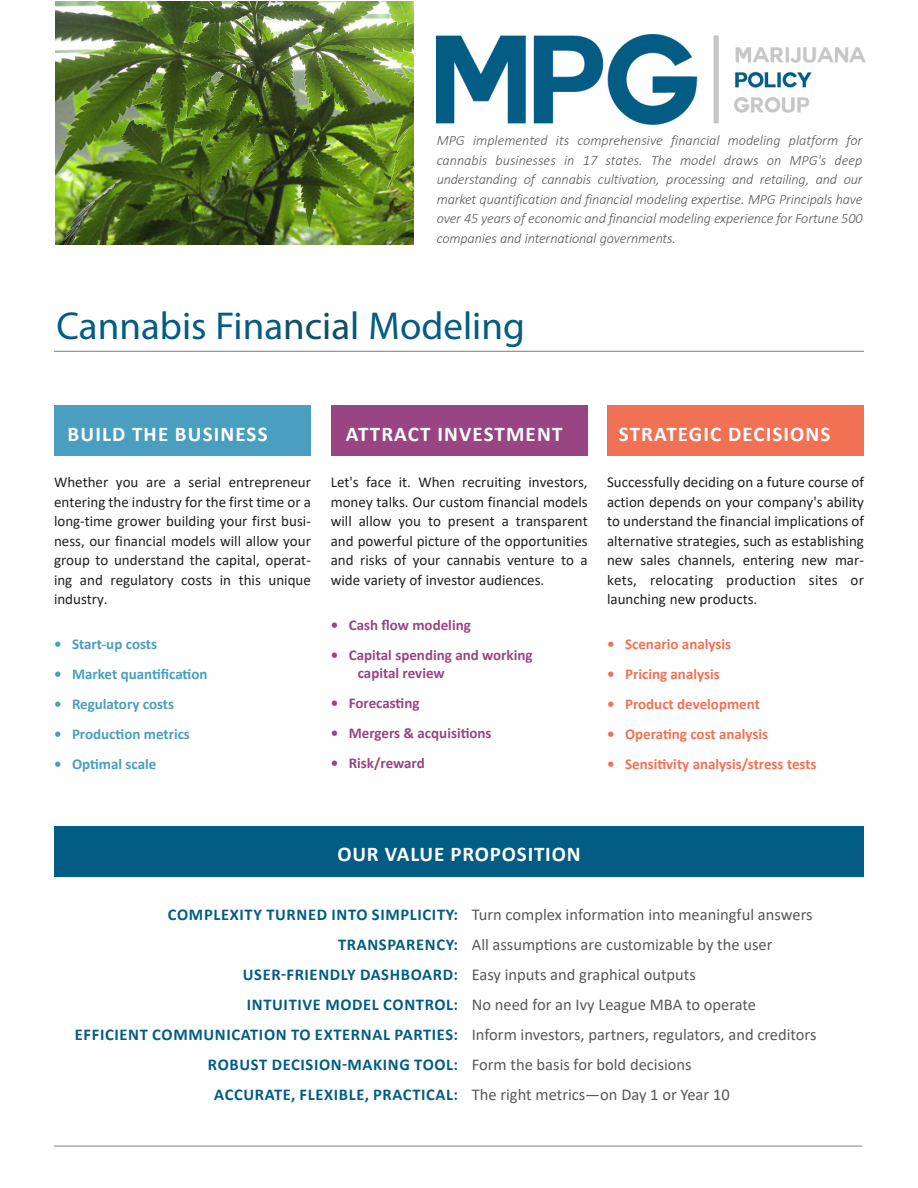
<style>
.page{position:relative;width:918px;height:1188px;background:#fff}
.page>*{position:absolute;margin:0;border:0;box-sizing:border-box;transform-origin:0 0}
.t1{font:39px "Myriad Pro";color:#025c84}
.Client_text{font:700 21px "Calibri";letter-spacing:.055em;color:#fff}
.t2{font:16.5px "Calibri";color:#57585a}
.t3{font:700 16.5px "Calibri";letter-spacing:.04em;color:#025c84}
.Body_text{font:15px/19.5px "Calibri";color:#231f20;text-align:justify}
.t4{font:700 15px "Calibri";color:#f17154}
.t5{font:700 15px/18px "Calibri";color:#994583}
.t6{font:700 15px "Calibri";color:#4a9ebf}
.Intro_Copy{font:italic 300 14.25px/19.5px "Calibri";letter-spacing:-.01em;color:#57585a;text-align:justify}
.s1{color:#0e4f68}
</style>
<div class="page">
<img style="left:55px;top:2px;width:359px;height:242px">
<hr style="left:54px;top:351px;width:810px;height:1px;background:#231f20">
<div style="left:331px;top:406px;width:257px;height:50px;background:#994583"></div>
<div style="left:607px;top:406px;width:257px;height:50px;background:#f17154"></div>
<div style="left:54px;top:406px;width:257px;height:50px;background:#4a9ebf"></div>
<hr style="left:54px;top:1146px;width:808px;height:1px;background:#808285">
<div style="left:54px;top:826px;width:810px;height:51px;background:#025c84"></div>
<img style="left:437px;top:35px;width:429px;height:90px">
<p class="Intro_Copy" style="left:437px;top:130px;width:427px">MPG implemented its comprehensive financial modeling platform for cannabis businesses in 17 states. The model draws on MPG's deep understanding of cannabis cultivation, processing and retailing, and our market quantification and financial modeling expertise. MPG Principals have over 45 years of economic and financial modeling experience for Fortune 500 companies and international governments.</p>
<p class="t1" style="left:57px;top:302px;width:470px">Cannabis Fina<span class="s1">ncia</span>l Modeling</p>
<p class="Client_text" style="left:68px;top:419px;width:201px">BUILD THE BUSINESS</p>
<p class="Body_text" style="left:54px;top:472px;width:258px">Whether you are a serial entrepreneur entering the industry for the first time or a long-time grower building your first busi&shy;ness, our financial models will allow your group to understand the capital, operat&shy;ing and regulatory costs in this unique industry.</p>
<p class="t6" style="left:54px;top:634px;width:105px">• Start-up costs</p>
<p class="t6" style="left:54px;top:664px;width:155px">• Market quantification</p>
<p class="t6" style="left:54px;top:694px;width:122px">• Regulatory costs</p>
<p class="t6" style="left:54px;top:724px;width:137px">• Production metrics</p>
<p class="t6" style="left:54px;top:754px;width:104px">• Optimal scale</p>
<p class="Client_text" style="left:346px;top:419px;width:218px">ATTRACT INVESTMENT</p>
<p class="Client_text" style="left:619px;top:419px;width:213px">STRATEGIC DECISIONS</p>
<p class="Body_text" style="left:607px;top:472px;width:258px">Successfully deciding on a future course of action depends on your company's ability to understand the financial implications of alternative strategies, such as establishing new sales channels, entering new mar&shy;kets, relocating production sites or launching new products.</p>
<p class="t4" style="left:607px;top:634px;width:126px">• Scenario analysis</p>
<p class="t4" style="left:607px;top:664px;width:114px">• Pricing analysis</p>
<p class="t4" style="left:607px;top:694px;width:154px">• Product development</p>
<p class="t4" style="left:607px;top:724px;width:163px">• Operating cost analysis</p>
<p class="t4" style="left:607px;top:754px;width:211px">• Sensitivity analysis/stress tests</p>
<p class="Body_text" style="left:331px;top:472px;width:258px">Let's face it. When recruiting investors, money talks. Our custom financial models will allow you to present a transparent and powerful picture of the opportunities and risks of your cannabis venture to a wide variety of investor audiences.</p>
<p class="t5" style="left:331px;top:616px;width:142px">• Cash flow modeling</p>
<p class="t5" style="left:358px;top:646px;width:176px;text-indent:-27px">• Capital spending and working capital review</p>
<p class="t5" style="left:331px;top:694px;width:90px">• Forecasting</p>
<p class="t5" style="left:331px;top:724px;width:162px">• Mergers &amp; acquisitions</p>
<p class="t5" style="left:331px;top:754px;width:96px">• Risk/reward</p>
<p class="Client_text" style="left:337px;top:839px;width:245px">OUR VALUE PROPOSITION</p>
<p class="t3" style="left:168px;top:903px;width:292px">COMPLEXITY TURNED INTO SIMPLICITY:</p>
<p class="t3" style="left:338px;top:933px;width:122px">TRANSPARENCY:</p>
<p class="t3" style="left:243px;top:963px;width:217px">USER-FRIENDLY DASHBOARD:</p>
<p class="t3" style="left:247px;top:993px;width:213px">INTUITIVE MODEL CONTROL:</p>
<p class="t3" style="left:75px;top:1023px;width:385px">EFFICIENT COMMUNICATION TO EXTERNAL PARTIES:</p>
<p class="t3" style="left:208px;top:1053px;width:252px">ROBUST DECISION-MAKING TOOL:</p>
<p class="t3" style="left:214px;top:1083px;width:245px">ACCURATE, FLEXIBLE, PRACTICAL:</p>
<p class="t2" style="left:472px;top:903px;width:342px">Turn complex information into meaningful answers</p>
<p class="t2" style="left:472px;top:933px;width:302px">All assumptions are customizable by the user</p>
<p class="t2" style="left:472px;top:963px;width:226px">Easy inputs and graphical outputs</p>
<p class="t2" style="left:472px;top:993px;width:286px">No need for an Ivy League MBA to operate</p>
<p class="t2" style="left:472px;top:1023px;width:346px">Inform investors, partners, regulators, and creditors</p>
<p class="t2" style="left:472px;top:1053px;width:221px">Form the basis for bold decisions</p>
<p class="t2" style="left:472px;top:1083px;width:259px">The right metrics—on Day 1 or Year 10</p>
</div>
